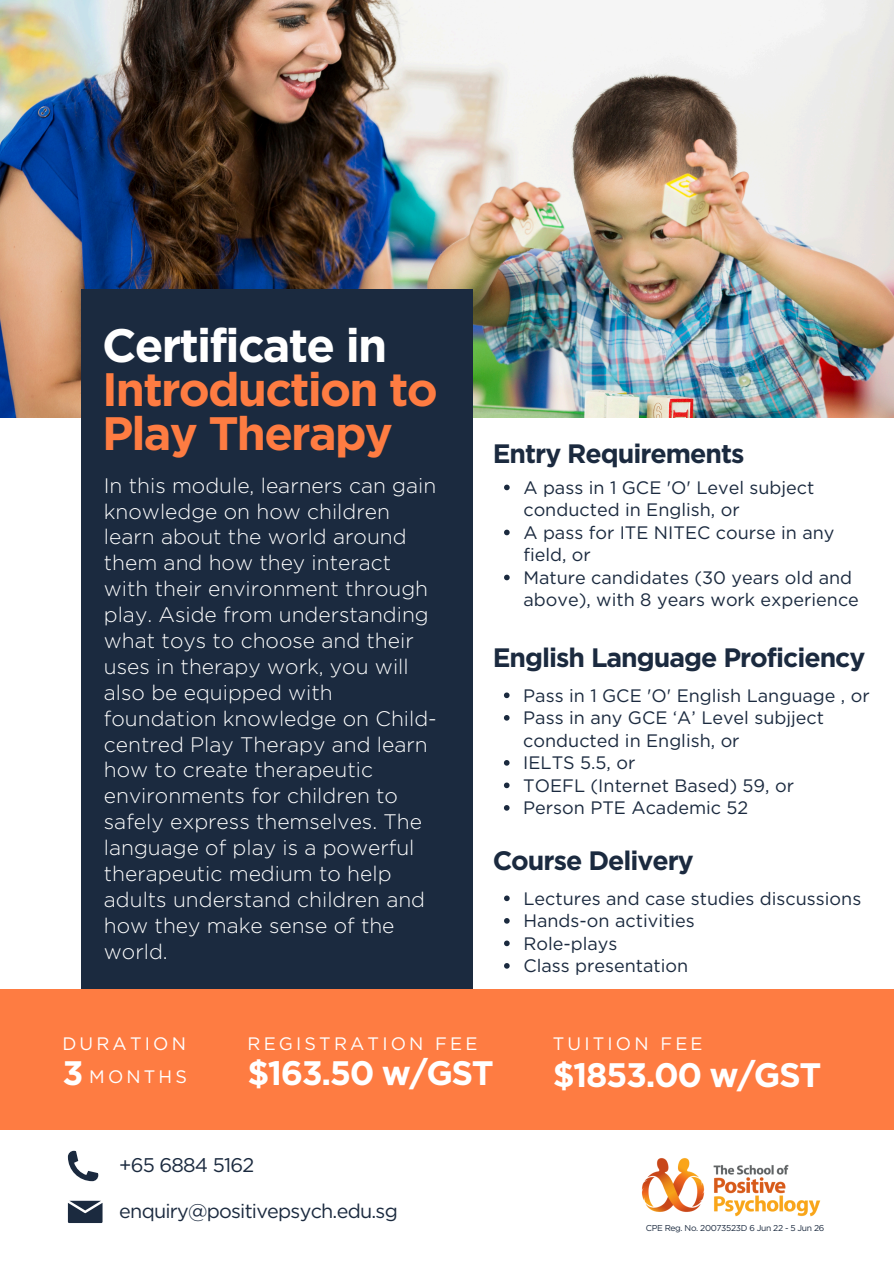
<style>
.page{position:relative;width:894px;height:1264px;background:#fff}
.page>*{position:absolute;margin:0;border:0;box-sizing:border-box;transform-origin:0 0}
.t1{font:700 46.8px/43.7px "Gotham";letter-spacing:-.04em;color:#fe7c42}
.t2{font:700 33.9px "Gotham";letter-spacing:-.04em;color:#fff}
.t3{font:700 26.55px "Gotham";letter-spacing:-.04em;color:#1b2a3f}
.t4{font:300 21px/25.8px "Gotham";color:#fff}
.t5{font:19.8px "Gotham";letter-spacing:-.04em;color:#1b2a3f}
.t6{font:18px/22.5px "Gotham";color:#1b2a3f}
.t7{font:18px "Gotham";letter-spacing:.175em;color:#fff}
.t8{font:8.55px "Gotham";letter-spacing:-.04em;color:#1b2a3f}
.s1{color:#fff}
</style>
<div class="page">
<img style="left:0;top:0;width:893px;height:418px">
<div style="left:82px;top:289px;width:390px;height:746px;background:#1b2a3f"></div>
<div style="left:0;top:989px;width:893px;height:141px;background:#fe7c42"></div>
<svg style="left:68px;top:1150px;width:30px;height:31px"></svg>
<svg style="left:68px;top:1200px;width:34px;height:22px"></svg>
<img style="left:641px;top:1158px;width:180px;height:59px">
<svg style="left:504px;top:484px;width:5px;height:6px"></svg>
<svg style="left:504px;top:529px;width:5px;height:6px"></svg>
<svg style="left:504px;top:574px;width:5px;height:6px"></svg>
<svg style="left:504px;top:895px;width:5px;height:6px"></svg>
<svg style="left:504px;top:918px;width:5px;height:5px"></svg>
<svg style="left:504px;top:940px;width:5px;height:6px"></svg>
<svg style="left:504px;top:963px;width:5px;height:5px"></svg>
<svg style="left:504px;top:692px;width:5px;height:6px"></svg>
<svg style="left:504px;top:715px;width:5px;height:5px"></svg>
<svg style="left:504px;top:760px;width:5px;height:5px"></svg>
<svg style="left:504px;top:782px;width:5px;height:6px"></svg>
<svg style="left:504px;top:805px;width:5px;height:5px"></svg>
<p class="t1" style="left:102px;top:323px;width:337px"><span class="s1">Certificate in<br></span>Introduction to<br>Play Therapy</p>
<h3 class="t4" style="left:104px;top:472px;width:334px">In this module, learners can gain knowledge on how children learn about the world around them and how they interact with their environment through play. Aside from understanding what toys to choose and their uses in therapy work, you will also be equipped with foundation knowledge on Child&shy;centred Play Therapy and learn how to create therapeutic environments for children to safely express themselves. The language of play is a powerful therapeutic medium to help adults understand children and how they make sense of the world.</h3>
<p class="t3" style="left:492px;top:437px;width:253px">Entry Requirements</p>
<p class="t6" style="left:523px;top:476px;width:292px">A pass in 1 GCE 'O' Level subject conducted in English, or</p>
<p class="t6" style="left:523px;top:521px;width:312px">A pass for ITE NITEC course in any field, or</p>
<p class="t6" style="left:523px;top:566px;width:337px">Mature candidates (30 years old and above), with 8 years work experience</p>
<h5 class="t3" style="left:492px;top:641px;width:374px">English Language Proficiency</h5>
<p class="t6" style="left:523px;top:683px;width:348px">Pass in 1 GCE 'O' English Language , or</p>
<p class="t6" style="left:523px;top:706px;width:302px">Pass in any GCE ‘A’ Level subjject conducted in English, or</p>
<h4 class="t6" style="left:523px;top:751px;width:113px">IELTS 5.5, or</h4>
<p class="t6" style="left:523px;top:773px;width:272px">TOEFL (Internet Based) 59, or</p>
<h4 class="t6" style="left:523px;top:796px;width:226px">Person PTE Academic 52</h4>
<h5 class="t3" style="left:492px;top:844px;width:203px">Course Delivery</h5>
<h5 class="t6" style="left:523px;top:886px;width:339px">Lectures and case studies discussions</h5>
<p class="t6" style="left:523px;top:909px;width:173px">Hands-on activities</p>
<p class="t6" style="left:523px;top:931px;width:96px">Role-plays</p>
<h5 class="t6" style="left:523px;top:954px;width:166px">Class presentation</h5>
<p class="t7" style="left:62px;top:1032px;width:125px">DURATION</p>
<p class="t7" style="left:247px;top:1032px;width:231px">REGISTRATION FEE</p>
<p class="t2" style="left:62px;top:1052px;width:23px">3</p>
<h3 class="t7" style="left:89px;top:1066px;width:99px">MONTHS</h3>
<p class="t7" style="left:552px;top:1032px;width:151px">TUITION FEE</p>
<p class="t2" style="left:247px;top:1052px;width:248px">$163.50 w/GST</p>
<p class="t2" style="left:552px;top:1054px;width:270px">$1853.00 w/GST</p>
<h4 class="t5" style="left:119px;top:1152px;width:136px">+65 6884 5162</h4>
<h3 class="t5" style="left:119px;top:1198px;width:280px">enquiry@positivepsych.edu.sg</h3>
<p class="t8" style="left:645px;top:1223px;width:180px">CPE Reg. No. 20073523D 6 Jun 22 - 5 Jun 26</p>
</div>
